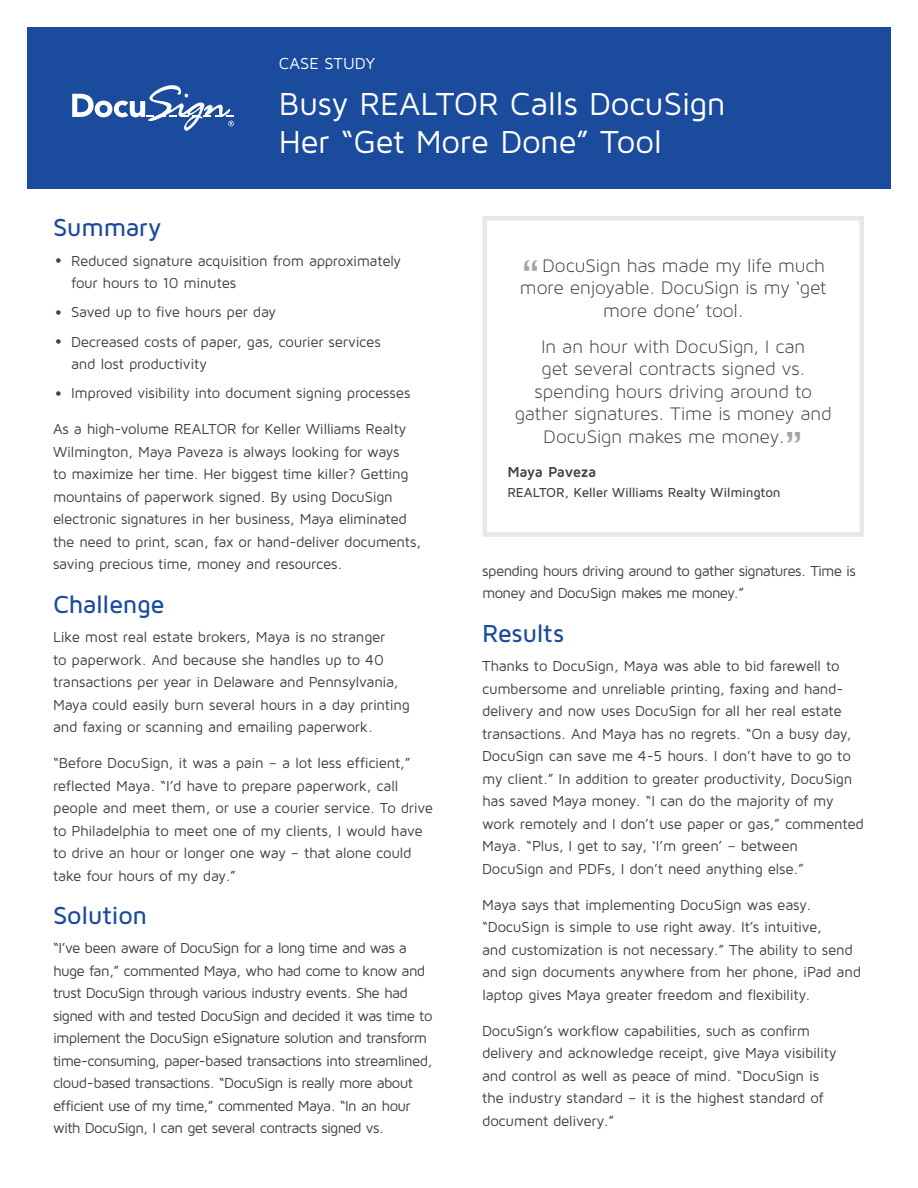
<style>
.page{position:relative;width:918px;height:1188px;background:#fff}
.page>*{position:absolute;margin:0;border:0;box-sizing:border-box;transform-origin:0 0}
.Pullquote{font:40.5px "Lucida Bright";color:#a4a4a4}
.HEADLINE{font:33px/37.5px "Maven Pro";letter-spacing:-.01em;color:#fff}
.Subhead_1{font:500 25.5px "Maven Pro";letter-spacing:-.02em;color:#1b4b9d}
.Pullquote-2{font:19.5px "Maven Pro Light 300";letter-spacing:-.005em;color:#424242}
.Eyebrow{font:16.5px "Maven Pro";letter-spacing:-.005em;color:#fff}
.Body{font:15px/22.5px "Maven Pro";letter-spacing:-.025em;color:#424242}
.Body_-_Intro{font:15px/22.5px "Maven Pro";letter-spacing:-.025em;color:#424242}
.Body-2{font:15px/22.5px "Maven Pro";letter-spacing:-.045em;color:#424242}
.Pullquote_Source{font:700 15px "Maven Pro";letter-spacing:-.025em;color:#424242}
.Pullquote_Source_Tit{font:500 13.5px "Maven Pro";letter-spacing:-.02em;color:#424242}
.s1{font-size:19.5px}
</style>
<div class="page">
<div style="left:27px;top:27px;width:864px;height:162px;background:#1b4b9d"></div>
<svg style="left:72px;top:85px;width:162px;height:46px"></svg>
<div style="left:483px;top:216px;width:381px;height:321px;border:4px solid #e6e7e8"></div>
<p class="Eyebrow" style="left:279px;top:53px;width:98px">CASE STUDY</p>
<p class="HEADLINE" style="left:279px;top:84px;width:449px">Busy REALTOR Calls DocuSign<br>Her “Get More Done” Tool</p>
<p class="Subhead_1" style="left:53px;top:212px;width:110px">Summary</p>
<p class="Body" style="left:71px;top:249px;width:332px;text-indent:-16px"><span class="s1">•</span> Reduced signature acquisition from approximately four hours to 10 minutes</p>
<p class="Body" style="left:55px;top:300px;width:223px"><span class="s1">•</span> Saved up to five hours per day</p>
<p class="Body" style="left:71px;top:330px;width:311px;text-indent:-16px"><span class="s1">•</span> Decreased costs of paper, gas, courier services and lost productivity</p>
<p class="Body" style="left:55px;top:381px;width:357px"><span class="s1">•</span> Improved visibility into document signing processes</p>
<p class="Body_-_Intro" style="left:53px;top:417px;width:370px">As a high-volume REALTOR for Keller Williams Realty Wilmington, Maya Paveza is always looking for ways<br>to maximize her time. Her biggest time killer? Getting mountains of paperwork signed. By using DocuSign electronic signatures in her business, Maya eliminated the need to print, scan, fax or hand-deliver documents, saving precious time, money and resources.</p>
<p class="Subhead_1" style="left:53px;top:588px;width:113px">Challenge</p>
<p class="Body" style="left:53px;top:625px;width:358px">Like most real estate brokers, Maya is no stranger<br>to paperwork. And because she handles up to 40 transactions per year in Delaware and Pennsylvania, Maya could easily burn several hours in a day printing and faxing or scanning and emailing paperwork.</p>
<p class="Body" style="left:53px;top:751px;width:382px">“Before DocuSign, it was a pain – a lot less efficient,” reflected Maya. “I’d have to prepare paperwork, call people and meet them, or use a courier service. To drive to Philadelphia to meet one of my clients, I would have to drive an hour or longer one way – that alone could take four hours of my day.”</p>
<p class="Subhead_1" style="left:53px;top:900px;width:96px">Solution</p>
<p class="Body" style="left:53px;top:936px;width:381px">“I’ve been aware of DocuSign for a long time and was a huge fan,” commented Maya, who had come to know and trust DocuSign through various industry events. She had signed with and tested DocuSign and decided it was time to implement the DocuSign eSignature solution and transform time-consuming, paper-based transactions into streamlined, cloud-based transactions. “DocuSign is really more about efficient use of my time,” commented Maya. “In an hour with DocuSign, I can get several contracts signed vs.</p>
<p class="Pullquote" style="left:522px;top:253px;width:20px">“</p>
<p class="Pullquote-2" style="left:542px;top:255px;width:284px">DocuSign has made my life much</p>
<p class="Pullquote-2" style="left:520px;top:277px;width:308px">more enjoyable. DocuSign is my ‘get</p>
<p class="Pullquote-2" style="left:603px;top:300px;width:142px">more done’ tool.</p>
<p class="Pullquote-2" style="left:541px;top:336px;width:265px">In an hour with DocuSign, I can</p>
<p class="Pullquote-2" style="left:542px;top:358px;width:265px">get several contracts signed vs.</p>
<p class="Pullquote-2" style="left:535px;top:381px;width:279px">spending hours driving around to</p>
<p class="Pullquote-2" style="left:515px;top:403px;width:318px">gather signatures. Time is money and</p>
<p class="Pullquote-2" style="left:544px;top:426px;width:242px">DocuSign makes me money.</p>
<p class="Pullquote" style="left:784px;top:426px;width:20px">”</p>
<p class="Pullquote_Source" style="left:507px;top:463px;width:90px">Maya Paveza</p>
<p class="Pullquote_Source_Tit" style="left:507px;top:484px;width:275px">REALTOR, Keller Williams Realty Wilmington</p>
<p class="Body-2" style="left:482px;top:559px;width:375px">spending hours driving around to gather signatures. Time is money and DocuSign makes me money.”</p>
<p class="Subhead_1" style="left:482px;top:617px;width:84px">Results</p>
<p class="Body" style="left:482px;top:654px;width:383px">Thanks to DocuSign, Maya was able to bid farewell to cumbersome and unreliable printing, faxing and hand&shy;delivery and now uses DocuSign for all her real estate transactions. And Maya has no regrets. “On a busy day, DocuSign can save me 4-5 hours. I don’t have to go to my client.” In addition to greater productivity, DocuSign has saved Maya money. “I can do the majority of my work remotely and I don’t use paper or gas,” commented Maya. “Plus, I get to say, ‘I’m green’ – between<br>DocuSign and PDFs, I don’t need anything else.”</p>
<p class="Body" style="left:482px;top:893px;width:380px">Maya says that implementing DocuSign was easy. “DocuSign is simple to use right away. It’s intuitive,<br>and customization is not necessary.” The ability to send and sign documents anywhere from her phone, iPad and laptop gives Maya greater freedom and flexibility.</p>
<p class="Body" style="left:482px;top:1019px;width:356px">DocuSign’s workflow capabilities, such as confirm delivery and acknowledge receipt, give Maya visibility and control as well as peace of mind. “DocuSign is the industry standard – it is the highest standard of document delivery.”</p>
</div>
